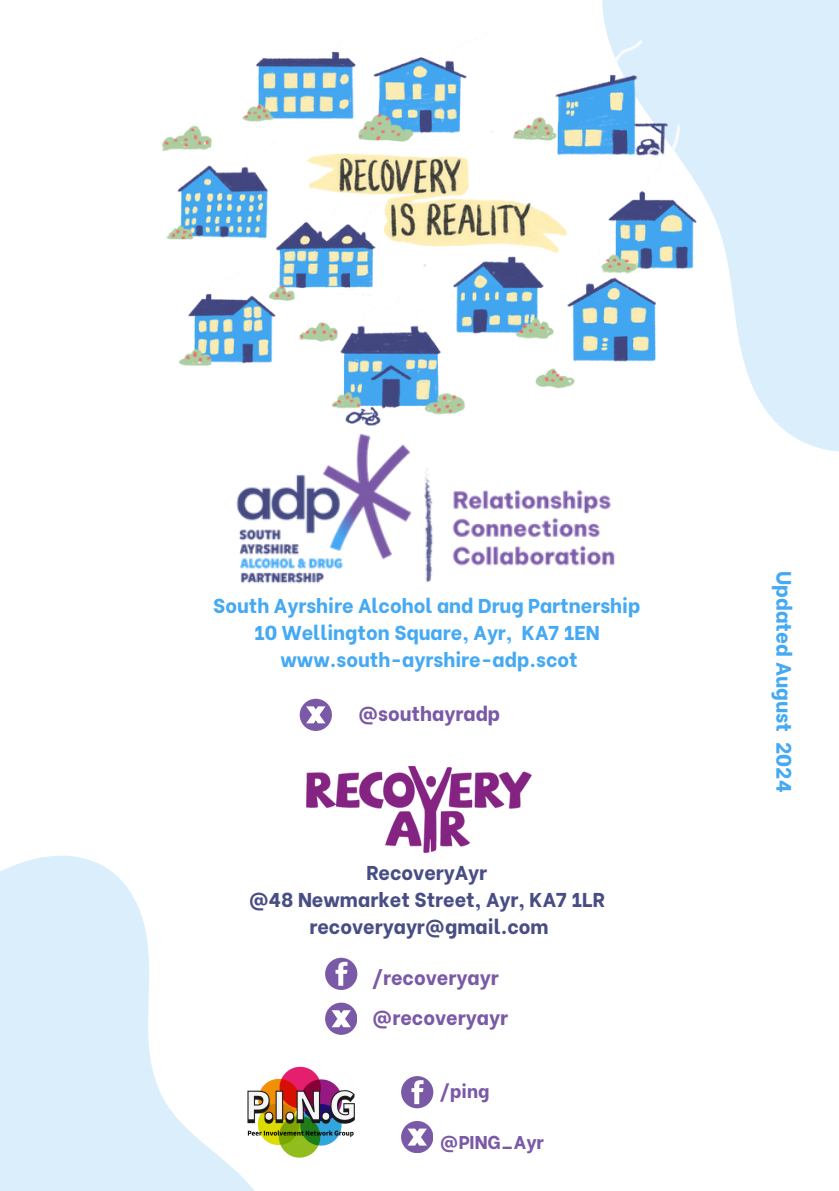
<style>
.page{position:relative;width:839px;height:1191px;background:#fff}
.page>*{position:absolute;margin:0;border:0;box-sizing:border-box;transform-origin:0 0}
.t1{font:800 20.8px "Be Vietnam";color:#45a9f3}
.t2{font:800 20px/27px "Be Vietnam";color:#45a9f3;text-align:center}
.t3{font:800 20px/27px "Be Vietnam";color:#484d84;text-align:center}
.t4{font:800 20px "Be Vietnam";color:#7a59a6}
.t5{font:800 18.6px "Be Vietnam";color:#7a59a6}
</style>
<div class="page">
<div style="left:325px;top:958px;width:32px;height:32px;background:#7a59a6;border-radius:50%"></div>
<svg style="left:335px;top:962px;width:12px;height:24px"></svg>
<svg style="left:334px;top:1003px;width:22px;height:24px"></svg>
<img style="left:306px;top:767px;width:225px;height:85px">
<img style="left:236px;top:469px;width:379px;height:115px">
<svg style="left:561px;top:0;width:277px;height:490px;fill:#dbeefc"></svg>
<svg style="left:0;top:825px;width:334px;height:366px;fill:#e0f0fd"></svg>
<div style="left:401px;top:1076px;width:32px;height:32px;background:#7a59a6;border-radius:50%"></div>
<svg style="left:411px;top:1080px;width:12px;height:24px"></svg>
<svg style="left:401px;top:1121px;width:31px;height:31px"></svg>
<img style="left:242px;top:1027px;width:113px;height:163px">
<svg style="left:300px;top:699px;width:31px;height:31px"></svg>
<img style="left:162px;top:12px;width:603px;height:457px">
<h1 class="t2" style="left:213px;top:590px;width:428px">South Ayrshire Alcohol and Drug Partnership<br>10 Wellington Square, Ayr, KA7 1EN www.south-ayrshire-adp.scot</h1>
<h1 class="t4" style="left:358px;top:697px;width:144px">@southayradp</h1>
<p class="t3" style="left:249px;top:857px;width:358px">RecoveryAyr<br>@48 Newmarket Street, Ayr, KA7 1LR recoveryayr@gmail.com</p>
<p class="t4" style="left:372px;top:961px;width:128px">/recoveryayr</p>
<p class="t4" style="left:372px;top:1001px;width:137px">@recoveryayr</p>
<p class="t5" style="left:440px;top:1075px;width:51px">/ping</p>
<h1 class="t5" style="left:440px;top:1127px;width:105px">@PING_Ayr</h1>
<p class="t1" style="left:801px;top:571px;width:223px;rotate:90deg">Updated August 2024</p>
</div>
